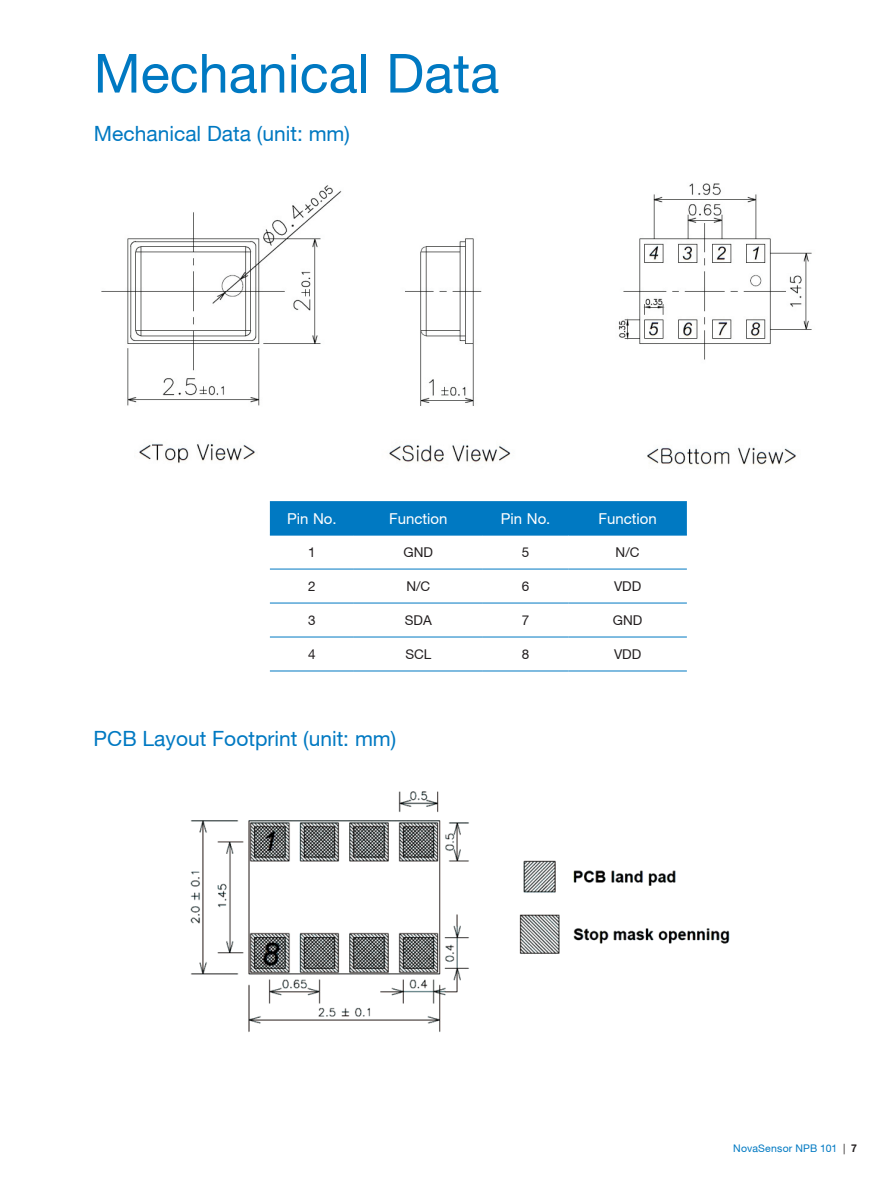
<style>
.page{position:relative;width:891px;height:1188px;background:#fff}
.page>*{position:absolute;margin:0;border:0;box-sizing:border-box;transform-origin:0 0}
.t1{font:54px "Helvetica Neue";color:#0079c2}
.t2{font:21px "Helvetica Neue";color:#0079c2}
.t3{font:15px "Helvetica Neue";color:#fff}
.t4{font:13.5px "Helvetica Neue";color:#231f20}
.t5{font:10.5px "Helvetica Neue";letter-spacing:.02em;color:#0079c2}
.s1{color:#231f20}
.s2{font-weight:700;color:#231f20}
</style>
<div class="page">
<div style="left:270px;top:501px;width:417px;height:34px;background:#0079c2"></div>
<hr style="left:270px;top:535px;width:84px;height:1px;background:#0079c2">
<hr style="left:354px;top:535px;width:129px;height:1px;background:#0079c2">
<hr style="left:483px;top:535px;width:85px;height:1px;background:#0079c2">
<hr style="left:568px;top:535px;width:119px;height:1px;background:#0079c2">
<hr style="left:270px;top:569px;width:84px;height:1px;background:#0079c2">
<hr style="left:354px;top:569px;width:129px;height:1px;background:#0079c2">
<hr style="left:483px;top:569px;width:85px;height:1px;background:#0079c2">
<hr style="left:568px;top:569px;width:119px;height:1px;background:#0079c2">
<hr style="left:270px;top:603px;width:84px;height:1px;background:#0079c2">
<hr style="left:354px;top:603px;width:129px;height:1px;background:#0079c2">
<hr style="left:483px;top:603px;width:85px;height:1px;background:#0079c2">
<hr style="left:568px;top:603px;width:119px;height:1px;background:#0079c2">
<hr style="left:270px;top:637px;width:84px;height:1px;background:#0079c2">
<hr style="left:354px;top:637px;width:129px;height:1px;background:#0079c2">
<hr style="left:483px;top:637px;width:85px;height:1px;background:#0079c2">
<hr style="left:568px;top:637px;width:119px;height:1px;background:#0079c2">
<hr style="left:270px;top:671px;width:84px;height:1px;background:#0079c2">
<hr style="left:354px;top:671px;width:129px;height:1px;background:#0079c2">
<hr style="left:483px;top:671px;width:85px;height:1px;background:#0079c2">
<hr style="left:568px;top:671px;width:119px;height:1px;background:#0079c2">
<img style="left:101px;top:183px;width:711px;height:283px">
<img style="left:190px;top:791px;width:540px;height:242px">
<h1 class="t1" style="left:94px;top:41px;width:407px">Mechanical Data</h1>
<p class="t2" style="left:94px;top:121px;width:257px">Mechanical Data (unit: mm)</p>
<p class="t3" style="left:287px;top:510px;width:51px">Pin No.</p>
<p class="t3" style="left:389px;top:510px;width:60px">Function</p>
<p class="t3" style="left:501px;top:510px;width:51px">Pin No.</p>
<p class="t3" style="left:598px;top:510px;width:60px">Function</p>
<p class="t4" style="left:308px;top:544px;width:9px">1</p>
<p class="t4" style="left:404px;top:544px;width:31px">GND</p>
<p class="t4" style="left:522px;top:544px;width:9px">5</p>
<p class="t4" style="left:616px;top:544px;width:25px">N/C</p>
<p class="t4" style="left:308px;top:578px;width:9px">2</p>
<p class="t4" style="left:406px;top:578px;width:25px">N/C</p>
<p class="t4" style="left:522px;top:578px;width:9px">6</p>
<p class="t4" style="left:614px;top:578px;width:29px">VDD</p>
<p class="t4" style="left:308px;top:612px;width:9px">3</p>
<p class="t4" style="left:405px;top:612px;width:28px">SDA</p>
<p class="t4" style="left:522px;top:612px;width:9px">7</p>
<p class="t4" style="left:613px;top:612px;width:31px">GND</p>
<p class="t4" style="left:308px;top:646px;width:9px">4</p>
<p class="t4" style="left:405px;top:646px;width:28px">SCL</p>
<p class="t4" style="left:522px;top:646px;width:9px">8</p>
<p class="t4" style="left:614px;top:646px;width:29px">VDD</p>
<p class="t2" style="left:94px;top:726px;width:304px">PCB Layout Footprint (unit: mm)</p>
<p class="t5" style="left:733px;top:1142px;width:125px">NovaSensor NPB 101 <span class="s1">|</span> <span class="s2">7</span></p>
</div>
